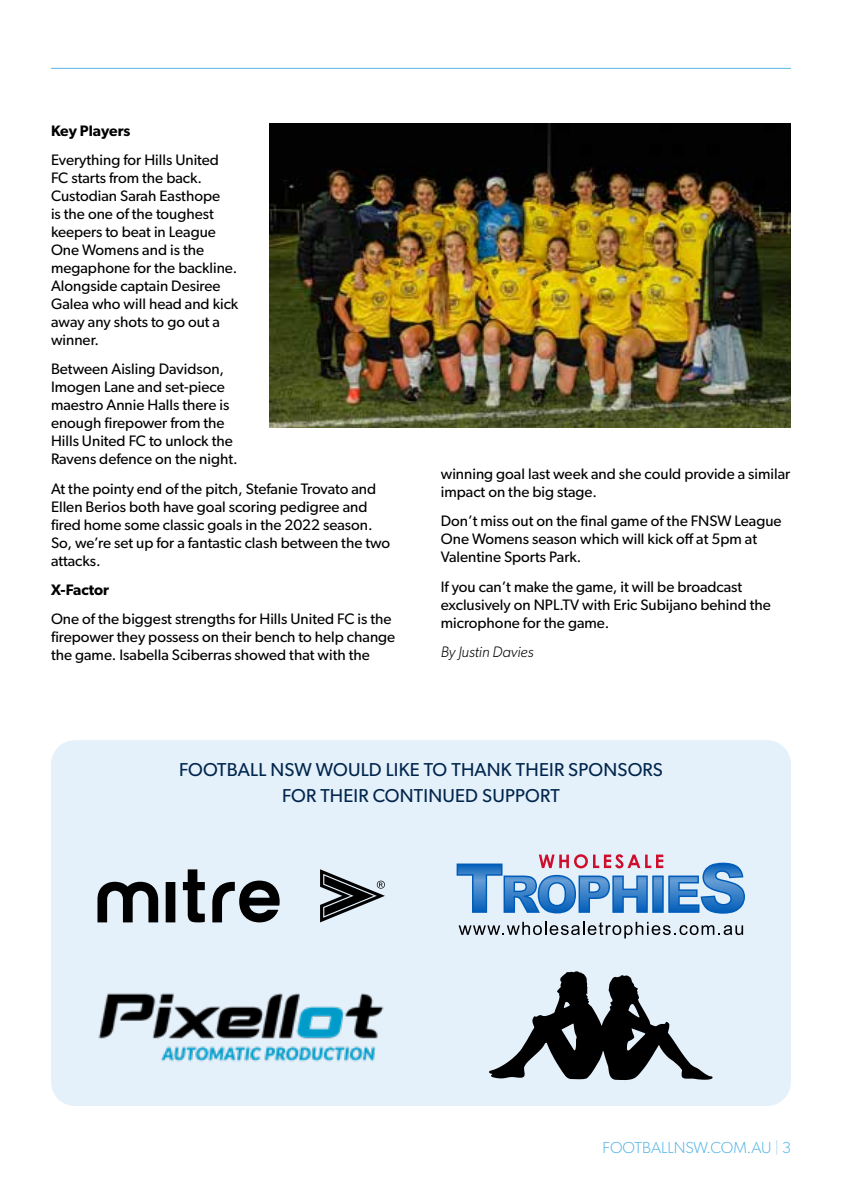
<style>
.page{position:relative;width:842px;height:1191px;background:#fff}
.page>*{position:absolute;margin:0;border:0;box-sizing:border-box;transform-origin:0 0}
.t1{font:18.8px/26px "Gibson";letter-spacing:.01em;color:#00254c;text-align:center}
.t2{font:300 16px "Gibson";color:#58b6e7}
.t3{font:15.2px/18px "Gibson";color:#000}
.t4{font:600 15.2px "Gibson";color:#000}
.t5{font:italic 300 15.2px "Gibson";color:#000}
.s1{color:#aed5f2}
</style>
<div class="page">
<hr style="left:51px;top:68px;width:740px;height:1px;background:#58b6e7">
<div style="left:51px;top:740px;width:740px;height:366px;background:#e4f0fa;border-radius:24px"></div>
<svg style="left:457px;top:854px;width:288px;height:59px"></svg>
<svg style="left:459px;top:921px;width:284px;height:17px"></svg>
<svg style="left:489px;top:971px;width:224px;height:109px"></svg>
<img style="left:98px;top:993px;width:286px;height:69px">
<svg style="left:212px;top:880px;width:68px;height:42px"></svg>
<div style="left:166px;top:882px;width:9px;height:40px;background:#000"></div>
<svg style="left:98px;top:881px;width:60px;height:41px"></svg>
<svg style="left:183px;top:869px;width:22px;height:53px"></svg>
<svg style="left:320px;top:869px;width:65px;height:53px"></svg>
<img style="left:270px;top:123px;width:521px;height:304px">
<p class="t4" style="left:51px;top:121px;width:81px">Key Players</p>
<p class="t3" style="left:51px;top:150px;width:189px">Everything for Hills United<br>FC starts from the back.<br>Custodian Sarah Easthope<br>is the one of the toughest keepers to beat in League<br>One Womens and is the megaphone for the backline.<br>Alongside captain Desiree<br>Galea who will head and kick away any shots to go out a winner.</p>
<p class="t3" style="left:51px;top:360px;width:188px">Between Aisling Davidson,<br>Imogen Lane and set-piece maestro Annie Halls there is enough firepower from the<br>Hills United FC to unlock the<br>Ravens defence on the night.</p>
<p class="t3" style="left:51px;top:479px;width:341px">At the pointy end of the pitch, Stefanie Trovato and Ellen Berios both have goal scoring pedigree and fired home some classic goals in the 2022 season.<br>So, we’re set up for a fantastic clash between the two attacks.</p>
<p class="t4" style="left:51px;top:580px;width:59px">X-Factor</p>
<p class="t3" style="left:51px;top:610px;width:346px">One of the biggest strengths for Hills United FC is the firepower they possess on their bench to help change the game. Isabella Sciberras showed that with the</p>
<p class="t3" style="left:441px;top:464px;width:351px">winning goal last week and she could provide a similar impact on the big stage.</p>
<p class="t3" style="left:441px;top:512px;width:342px">Don’t miss out on the final game of the FNSW League<br>One Womens season which will kick off at 5pm at<br>Valentine Sports Park.</p>
<p class="t3" style="left:441px;top:577px;width:332px">If you can’t make the game, it will be broadcast exclusively on NPL.TV with Eric Subijano behind the microphone for the game.</p>
<p class="t5" style="left:441px;top:643px;width:94px">By Justin Davies</p>
<p class="t1" style="left:179px;top:756px;width:485px">FOOTBALL NSW WOULD LIKE TO THANK THEIR SPONSORS<br>FOR THEIR CONTINUED SUPPORT</p>
<p class="t2" style="left:603px;top:1137px;width:190px">FOOTBALLNSW.COM.AU <span class="s1">|</span> 3</p>
</div>
